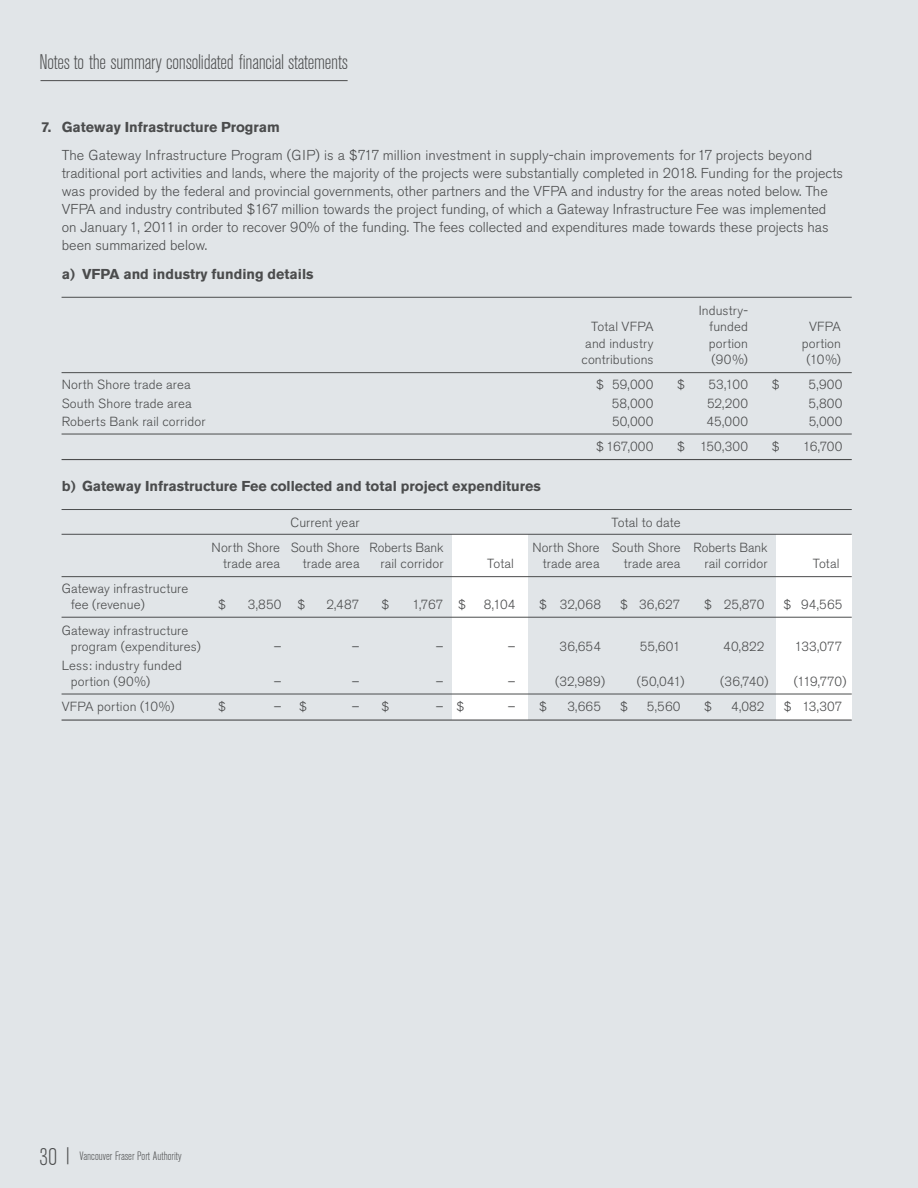
<style>
.page{position:relative;width:918px;height:1188px;background:#e1e5e8}
.page>*{position:absolute;margin:0;border:0;box-sizing:border-box;transform-origin:0 0}
.t1{font:300 condensed 24px "Akzidenz Grotesk BE";color:#4b4c4d}
.t2{font:300 condensed 21px "Akzidenz Grotesk BE";letter-spacing:-.01em;color:#4b4c4d}
.t3{font:300 14.25px/18px "Akzidenz Grotesk BE";color:#4b4c4d}
.t4{font:700 14.25px "Akzidenz Grotesk BE";color:#4b4c4d}
.t5{font:300 13.2px/16.5px "Akzidenz Grotesk BE";letter-spacing:.01em;color:#4b4c4d}
.t6{font:300 condensed 12px "Akzidenz Grotesk BE";color:#4b4c4d}
.s1{font-size:17.1px}
</style>
<div class="page">
<hr style="left:41px;top:80px;width:307px;height:1px;background:#4b4c4d">
<div style="left:452px;top:534px;width:75px;height:186px;background:#fff"></div>
<div style="left:776px;top:534px;width:76px;height:186px;background:#fff"></div>
<hr style="left:62px;top:297px;width:790px;height:1px;background:#4b4c4d">
<hr style="left:62px;top:372px;width:790px;height:1px;background:#4b4c4d">
<hr style="left:62px;top:434px;width:790px;height:1px;background:#4b4c4d">
<hr style="left:62px;top:459px;width:790px;height:1px;background:#4b4c4d">
<hr style="left:62px;top:509px;width:790px;height:1px;background:#4b4c4d">
<hr style="left:62px;top:534px;width:790px;height:1px;background:#4b4c4d">
<hr style="left:62px;top:576px;width:790px;height:1px;background:#4b4c4d">
<hr style="left:62px;top:617px;width:790px;height:1px;background:#4b4c4d">
<hr style="left:62px;top:694px;width:790px;height:1px;background:#4b4c4d">
<hr style="left:62px;top:720px;width:790px;height:1px;background:#4b4c4d">
<h2 class="t2" style="left:39px;top:50px;width:310px">Notes to the summary consolidated financial statements</h2>
<p class="t4" style="left:42px;top:118px;width:240px">7. Gateway Infrastructure Program</p>
<p class="t3" style="left:62px;top:147px;width:783px">The Gateway Infrastructure Program (GIP) is a $717 million investment in supply-chain improvements for 17 projects beyond traditional port activities and lands, where the majority of the projects were substantially completed in 2018. Funding for the projects was provided by the federal and provincial governments, other partners and the VFPA and industry for the areas noted below. The VFPA and industry contributed $167 million towards the project funding, of which a Gateway Infrastructure Fee was implemented on January 1, 2011 in order to recover 90% of the funding. The fees collected and expenditures made towards these projects has been summarized below.</p>
<p class="t4" style="left:62px;top:266px;width:253px">a) VFPA and industry funding details</p>
<p class="t5" style="left:699px;top:302px;width:51px">Industry-</p>
<p class="t5" style="left:591px;top:319px;width:64px">Total VFPA</p>
<p class="t5" style="left:709px;top:319px;width:40px">funded</p>
<p class="t5" style="left:809px;top:319px;width:33px">VFPA</p>
<p class="t5" style="left:585px;top:335px;width:70px">and industry</p>
<p class="t5" style="left:709px;top:335px;width:41px">portion</p>
<p class="t5" style="left:802px;top:335px;width:41px">portion</p>
<p class="t5" style="left:582px;top:352px;width:74px">contributions</p>
<p class="t5" style="left:712px;top:352px;width:38px">(90%)</p>
<p class="t5" style="left:807px;top:352px;width:36px">(10%)</p>
<p class="t5" style="left:62px;top:376px;width:130px">North Shore trade area</p>
<p class="t5" style="left:596px;top:376px;width:59px">$ 59,000</p>
<p class="t5" style="left:677px;top:376px;width:9px">$</p>
<p class="t5" style="left:708px;top:376px;width:41px">53,100</p>
<p class="t5" style="left:772px;top:376px;width:9px">$</p>
<p class="t5" style="left:809px;top:376px;width:36px">5,900</p>
<p class="t5" style="left:62px;top:395px;width:131px">South Shore trade area</p>
<p class="t5" style="left:612px;top:395px;width:43px">58,000</p>
<p class="t5" style="left:707px;top:395px;width:43px">52,200</p>
<p class="t5" style="left:809px;top:395px;width:35px">5,800</p>
<p class="t5" style="left:62px;top:414px;width:145px">Roberts Bank rail corridor</p>
<p class="t5" style="left:612px;top:414px;width:43px">50,000</p>
<p class="t5" style="left:706px;top:414px;width:43px">45,000</p>
<p class="t5" style="left:809px;top:414px;width:35px">5,000</p>
<p class="t5" style="left:596px;top:439px;width:59px">$ 167,000</p>
<p class="t5" style="left:677px;top:439px;width:72px">$ 150,300</p>
<p class="t5" style="left:772px;top:439px;width:9px">$</p>
<p class="t5" style="left:803px;top:439px;width:41px">16,700</p>
<p class="t4" style="left:62px;top:478px;width:481px">b) Gateway Infrastructure Fee collected and total project expenditures</p>
<p class="t5" style="left:291px;top:514px;width:70px">Current year</p>
<p class="t5" style="left:612px;top:514px;width:71px">Total to date</p>
<p class="t5" style="left:212px;top:539px;width:234px">North Shore South Shore Roberts Bank</p>
<p class="t5" style="left:532px;top:539px;width:237px">North Shore South Shore Roberts Bank</p>
<p class="t5" style="left:223px;top:556px;width:58px">trade area</p>
<p class="t5" style="left:303px;top:556px;width:58px">trade area</p>
<p class="t5" style="left:380px;top:556px;width:65px">rail corridor</p>
<p class="t5" style="left:487px;top:556px;width:28px">Total</p>
<p class="t5" style="left:543px;top:556px;width:58px">trade area</p>
<p class="t5" style="left:624px;top:556px;width:58px">trade area</p>
<p class="t5" style="left:704px;top:556px;width:65px">rail corridor</p>
<p class="t5" style="left:813px;top:556px;width:28px">Total</p>
<p class="t5" style="left:71px;top:580px;width:119px;text-indent:-9px">Gateway infrastructure fee (revenue)</p>
<p class="t5" style="left:218px;top:597px;width:9px">$</p>
<p class="t5" style="left:248px;top:597px;width:59px">3,850 $</p>
<p class="t5" style="left:326px;top:597px;width:35px">2,487</p>
<p class="t5" style="left:382px;top:597px;width:9px">$</p>
<p class="t5" style="left:412px;top:597px;width:56px">1,767 $</p>
<p class="t5" style="left:484px;top:597px;width:33px">8,104</p>
<p class="t5" style="left:539px;top:597px;width:63px">$ 32,068</p>
<p class="t5" style="left:620px;top:597px;width:62px">$ 36,627</p>
<p class="t5" style="left:704px;top:597px;width:62px">$ 25,870</p>
<p class="t5" style="left:784px;top:597px;width:60px">$ 94,565</p>
<p class="t5" style="left:71px;top:622px;width:132px;text-indent:-9px">Gateway infrastructure program (expenditures)</p>
<p class="t5" style="left:71px;top:657px;width:113px;text-indent:-9px">Less: industry funded portion (90%)</p>
<p class="t5" style="left:274px;top:639px;width:9px">–</p>
<p class="t5" style="left:352px;top:639px;width:9px">–</p>
<p class="t5" style="left:436px;top:639px;width:9px">–</p>
<p class="t5" style="left:508px;top:639px;width:9px">–</p>
<p class="t5" style="left:560px;top:639px;width:43px">36,654</p>
<p class="t5" style="left:640px;top:639px;width:42px">55,601</p>
<p class="t5" style="left:723px;top:639px;width:43px">40,822</p>
<p class="t5" style="left:795px;top:639px;width:49px">133,077</p>
<p class="t5" style="left:274px;top:674px;width:9px">–</p>
<p class="t5" style="left:352px;top:674px;width:9px">–</p>
<p class="t5" style="left:436px;top:674px;width:9px">–</p>
<p class="t5" style="left:508px;top:674px;width:9px">–</p>
<p class="t5" style="left:555px;top:674px;width:52px">(32,989)</p>
<p class="t5" style="left:637px;top:674px;width:49px">(50,041)</p>
<p class="t5" style="left:720px;top:674px;width:50px">(36,740)</p>
<p class="t5" style="left:794px;top:674px;width:54px">(119,770)</p>
<p class="t5" style="left:62px;top:699px;width:114px">VFPA portion (10%)</p>
<p class="t5" style="left:218px;top:699px;width:9px">$</p>
<p class="t5" style="left:274px;top:699px;width:35px">– $</p>
<p class="t5" style="left:352px;top:699px;width:39px">– $</p>
<p class="t5" style="left:436px;top:699px;width:30px">– $</p>
<p class="t5" style="left:508px;top:699px;width:41px">– $</p>
<p class="t5" style="left:567px;top:699px;width:35px">3,665</p>
<p class="t5" style="left:620px;top:699px;width:9px">$</p>
<p class="t5" style="left:647px;top:699px;width:35px">5,560</p>
<p class="t5" style="left:704px;top:699px;width:9px">$</p>
<p class="t5" style="left:731px;top:699px;width:35px">4,082</p>
<p class="t5" style="left:784px;top:699px;width:60px">$ 13,307</p>
<h1 class="t1" style="left:39px;top:1144px;width:19px">30</h1>
<p class="t6" style="left:65px;top:1149px;width:118px"><span class="s1">|</span> Vancouver Fraser Port Authority</p>
</div>
